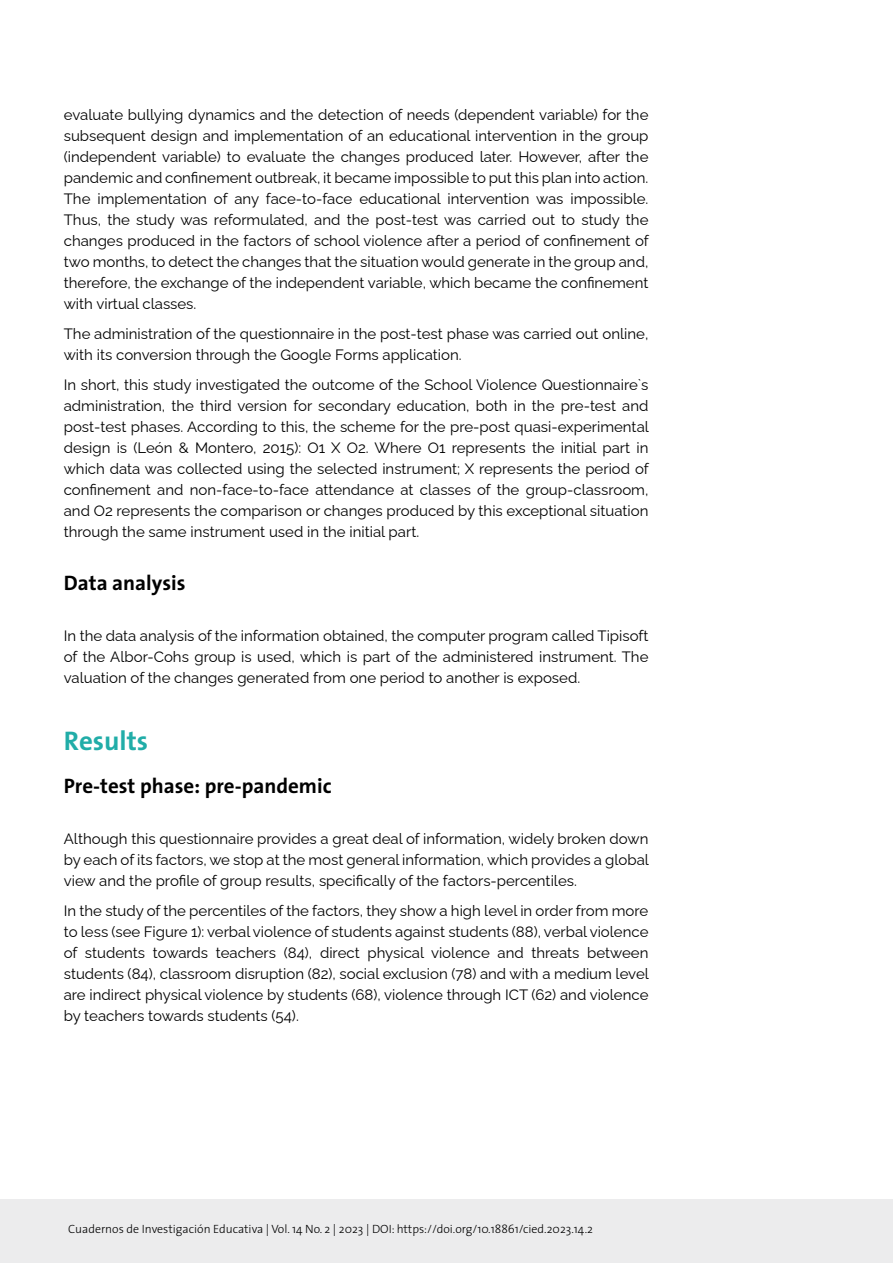
<style>
.page{position:relative;width:893px;height:1263px;background:#fff}
.page>*{position:absolute;margin:0;border:0;box-sizing:border-box;transform-origin:0 0}
.t1{font:700 27px "The Sans";color:#21ada8}
.t2{font:700 21px "The Sans";color:#000}
.t3{font:15px/21px "Raleway";color:#000;text-align:justify}
.t4{font:300 12px "The Sans";color:#000}
</style>
<div class="page">
<div style="left:0;top:1199px;width:893px;height:64px;background:#ececed"></div>
<p class="t3" style="left:64px;top:103px;width:586px">evaluate bullying dynamics and the detection of needs (dependent variable) for the subsequent design and implementation of an educational intervention in the group (independent variable) to evaluate the changes produced later. However, after the pandemic and confinement outbreak, it became impossible to put this plan into action.<br>The implementation of any face-to-face educational intervention was impossible.<br>Thus, the study was reformulated, and the post-test was carried out to study the changes produced in the factors of school violence after a period of confinement of two months, to detect the changes that the situation would generate in the group and, therefore, the exchange of the independent variable, which became the confinement with virtual classes.</p>
<p class="t3" style="left:64px;top:322px;width:586px">The administration of the questionnaire in the post-test phase was carried out online, with its conversion through the Google Forms application.</p>
<p class="t3" style="left:64px;top:373px;width:587px">In short, this study investigated the outcome of the School Violence Questionnaire`s administration, the third version for secondary education, both in the pre-test and post-test phases. According to this, the scheme for the pre-post quasi-experimental design is (León &amp; Montero, 2015): O1 X O2. Where O1 represents the initial part in which data was collected using the selected instrument; X represents the period of confinement and non-face-to-face attendance at classes of the group-classroom, and O2 represents the comparison or changes produced by this exceptional situation through the same instrument used in the initial part.</p>
<h2 class="t2" style="left:64px;top:565px;width:123px">Data analysis</h2>
<p class="t3" style="left:64px;top:623px;width:586px">In the data analysis of the information obtained, the computer program called Tipisoft of the Albor-Cohs group is used, which is part of the administered instrument. The valuation of the changes generated from one period to another is exposed.</p>
<h1 class="t1" style="left:64px;top:718px;width:86px">Results</h1>
<h2 class="t2" style="left:64px;top:768px;width:269px">Pre-test phase: pre-pandemic</h2>
<p class="t3" style="left:64px;top:826px;width:587px">Although this questionnaire provides a great deal of information, widely broken down by each of its factors, we stop at the most general information, which provides a global view and the profile of group results, specifically of the factors-percentiles.</p>
<p class="t3" style="left:64px;top:898px;width:587px">In the study of the percentiles of the factors, they show a high level in order from more to less (see Figure 1): verbal violence of students against students (88), verbal violence of students towards teachers (84), direct physical violence and threats between students (84), classroom disruption (82), social exclusion (78) and with a medium level are indirect physical violence by students (68), violence through ICT (62) and violence by teachers towards students (54).</p>
<p class="t4" style="left:68px;top:1218px;width:526px">Cuadernos de Investigación Educativa | Vol. 14 No. 2 | 2023 | DOI: https://doi.org/10.18861/cied.2023.14.2</p>
</div>
